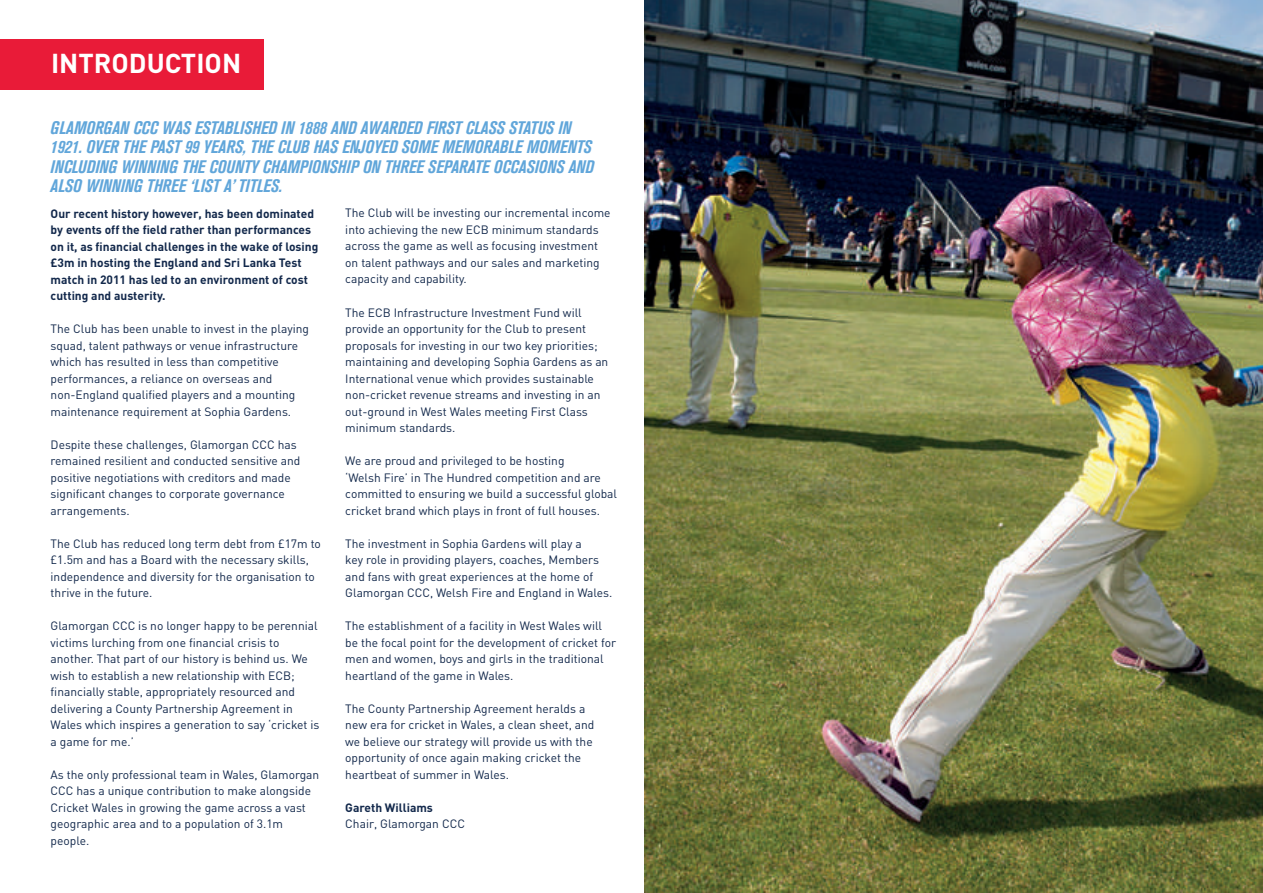
<style>
.page{position:relative;width:1263px;height:893px;background:#fff}
.page>*{position:absolute;margin:0;border:0;box-sizing:border-box;transform-origin:0 0}
.t1{font:700 27px "DIN";color:#fff}
.t2{font:italic 700 condensed 18px/19.5px "Akzidenz Grotesk BQ";color:#61a6da}
.t3{font:12px/16.5px "DIN";color:#12284b}
.t4{font:700 12px/16.5px "DIN";color:#12284b}
</style>
<div class="page">
<img style="left:644px;top:0;width:619px;height:893px">
<div style="left:0;top:39px;width:264px;height:50px;background:#e91b38"></div>
<h1 class="t1" style="left:51px;top:46px;width:192px">INTRODUCTION</h1>
<p class="t2" style="left:51px;top:118px;width:545px">GLAMORGAN CCC WAS ESTABLISHED IN 1888 AND AWARDED FIRST CLASS STATUS IN 1921. OVER THE PAST 99 YEARS, THE CLUB HAS ENJOYED SOME MEMORABLE MOMENTS INCLUDING WINNING THE COUNTY CHAMPIONSHIP ON THREE SEPARATE OCCASIONS AND ALSO WINNING THREE ‘LIST A’ TITLES.</p>
<p class="t4" style="left:51px;top:205px;width:269px">Our recent history however, has been dominated by events off the field rather than performances on it, as financial challenges in the wake of losing £3m in hosting the England and Sri Lanka Test match in 2011 has led to an environment of cost cutting and austerity.</p>
<p class="t3" style="left:51px;top:320px;width:260px">The Club has been unable to invest in the playing squad, talent pathways or venue infrastructure which has resulted in less than competitive performances, a reliance on overseas and non-England qualified players and a mounting maintenance requirement at Sophia Gardens.</p>
<p class="t3" style="left:51px;top:436px;width:251px">Despite these challenges, Glamorgan CCC has remained resilient and conducted sensitive and positive negotiations with creditors and made significant changes to corporate governance arrangements.</p>
<p class="t3" style="left:51px;top:535px;width:272px">The Club has reduced long term debt from £17m to £1.5m and has a Board with the necessary skills, independence and diversity for the organisation to thrive in the future.</p>
<p class="t3" style="left:51px;top:617px;width:270px">Glamorgan CCC is no longer happy to be perennial victims lurching from one financial crisis to another. That part of our history is behind us. We wish to establish a new relationship with ECB; financially stable, appropriately resourced and delivering a County Partnership Agreement in Wales which inspires a generation to say ‘cricket is a game for me.’</p>
<p class="t3" style="left:51px;top:766px;width:270px">As the only professional team in Wales, Glamorgan CCC has a unique contribution to make alongside Cricket Wales in growing the game across a vast geographic area and to a population of 3.1m people.</p>
<p class="t3" style="left:345px;top:205px;width:267px">The Club will be investing our incremental income into achieving the new ECB minimum standards across the game as well as focusing investment on talent pathways and our sales and marketing capacity and capability.</p>
<p class="t3" style="left:345px;top:304px;width:265px">The ECB Infrastructure Investment Fund will provide an opportunity for the Club to present proposals for investing in our two key priorities; maintaining and developing Sophia Gardens as an International venue which provides sustainable non-cricket revenue streams and investing in an out-ground in West Wales meeting First Class minimum standards.</p>
<p class="t3" style="left:345px;top:452px;width:273px">We are proud and privileged to be hosting<br>‘Welsh Fire’ in The Hundred competition and are committed to ensuring we build a successful global cricket brand which plays in front of full houses.</p>
<p class="t3" style="left:345px;top:535px;width:269px">The investment in Sophia Gardens will play a<br>key role in providing players, coaches, Members and fans with great experiences at the home of Glamorgan CCC, Welsh Fire and England in Wales.</p>
<p class="t3" style="left:345px;top:617px;width:272px">The establishment of a facility in West Wales will be the focal point for the development of cricket for men and women, boys and girls in the traditional heartland of the game in Wales.</p>
<p class="t3" style="left:345px;top:700px;width:251px">The County Partnership Agreement heralds a new era for cricket in Wales, a clean sheet, and we believe our strategy will provide us with the opportunity of once again making cricket the heartbeat of summer in Wales.</p>
<p class="t4" style="left:345px;top:798px;width:89px">Gareth Williams</p>
<p class="t3" style="left:345px;top:815px;width:121px">Chair, Glamorgan CCC</p>
</div>
